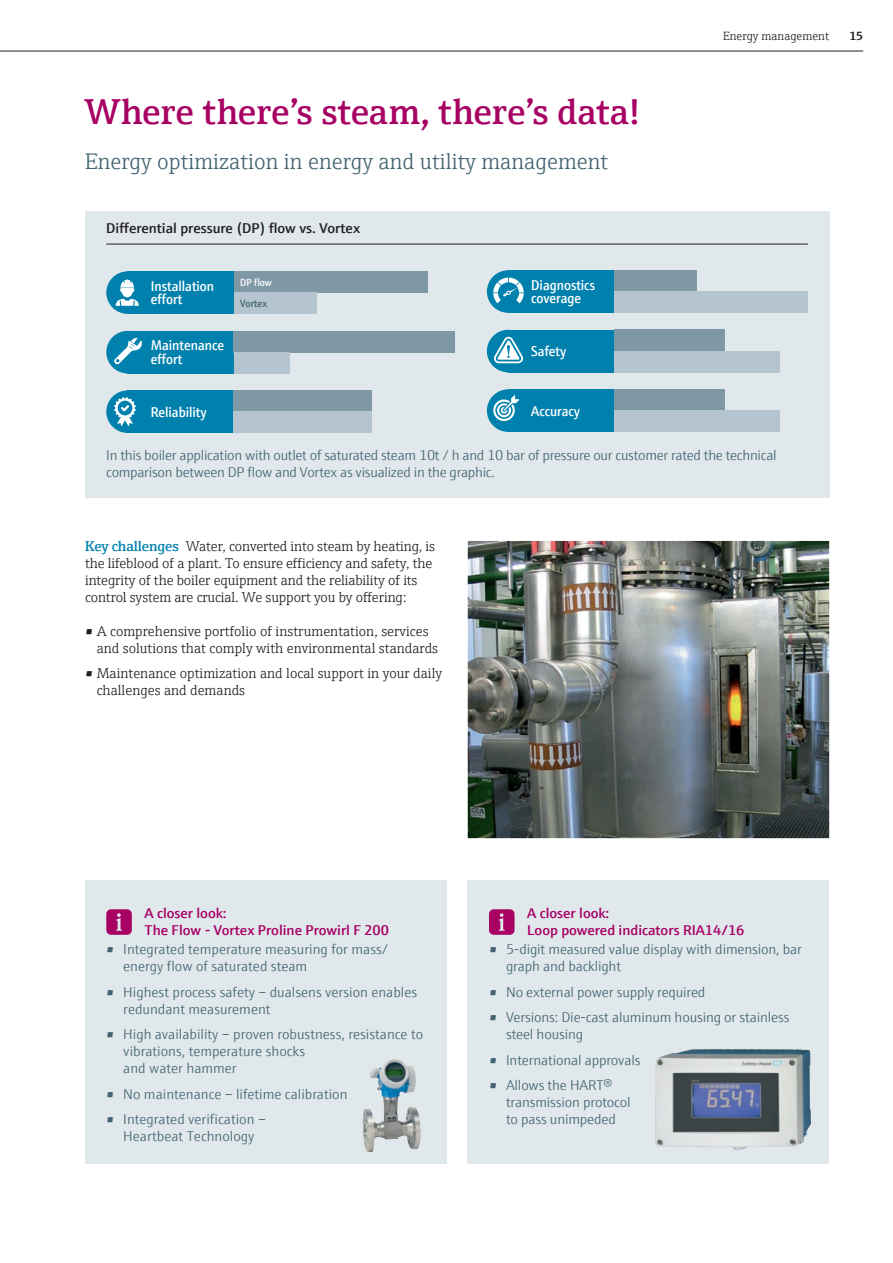
<style>
.page{position:relative;width:893px;height:1263px;background:#fff}
.page>*{position:absolute;margin:0;border:0;box-sizing:border-box;transform-origin:0 0}
.Inside_Headline{font:600 36px "E+H Serif";letter-spacing:.005em;color:#a70164}
.Subheadline{font:300 22.5px "E+H Serif";color:#446472}
.Infobox_Default{font:300 14.25px/17px "E+H Sans";letter-spacing:-.01em;color:#446472}
.Infobox_Default-2{font:300 14.25px/17px "E+H Serif";letter-spacing:-.005em;color:#231f20}
.Infobox_Default-3{font:600 14.25px/17px "E+H Sans";color:#a70164}
.Infobox_Default-4{font:600 14.25px/13.5px "E+H Sans";color:#fff;scale:.9 1}
.Subheadline-2{font:600 14.25px "E+H Sans";color:#231f20}
.Topline_Inside{font:300 12px "E+H Serif";color:#231f20}
.t1{font:700 12px "E+H Serif";color:#231f20}
.Infobox_Default-5{font:600 10.5px "E+H Sans";color:#fff;scale:.9 1}
.Infobox_Default-6{font:600 10.5px "E+H Sans";color:#446472;scale:.9 1}
.s1{font-weight:600;color:#0081ad}
</style>
<div class="page">
<hr style="left:0;top:51px;width:863px;height:1px;background:#231f20">
<div style="left:468px;top:881px;width:361px;height:283px;background:#e0e8ec"></div>
<div style="left:85px;top:881px;width:361px;height:283px;background:#e0e8ec"></div>
<img style="left:362px;top:1059px;width:32px;height:93px">
<img style="left:655px;top:1049px;width:156px;height:101px">
<div style="left:85px;top:211px;width:744px;height:287px;background:#e0e8ec"></div>
<hr style="left:106px;top:244px;width:702px;height:1px;background:#231f20">
<div style="left:106px;top:271px;width:43px;height:43px;background:#0081ad;border-radius:50%"></div>
<div style="left:106px;top:331px;width:43px;height:42px;background:#0081ad;border-radius:50%"></div>
<div style="left:106px;top:390px;width:43px;height:43px;background:#0081ad;border-radius:50%"></div>
<div style="left:487px;top:270px;width:42px;height:43px;background:#0081ad;border-radius:50%"></div>
<div style="left:487px;top:330px;width:42px;height:42px;background:#0081ad;border-radius:50%"></div>
<div style="left:487px;top:389px;width:42px;height:43px;background:#0081ad;border-radius:50%"></div>
<div style="left:128px;top:271px;width:106px;height:43px;background:#0081ad"></div>
<div style="left:128px;top:331px;width:106px;height:42px;background:#0081ad"></div>
<div style="left:128px;top:390px;width:106px;height:43px;background:#0081ad"></div>
<div style="left:508px;top:270px;width:106px;height:43px;background:#0081ad"></div>
<div style="left:508px;top:330px;width:106px;height:42px;background:#0081ad"></div>
<div style="left:508px;top:389px;width:106px;height:43px;background:#0081ad"></div>
<div style="left:234px;top:271px;width:193px;height:22px;background:#7f98a5"></div>
<div style="left:234px;top:331px;width:221px;height:21px;background:#7f98a5"></div>
<div style="left:234px;top:390px;width:138px;height:22px;background:#7f98a5"></div>
<div style="left:614px;top:270px;width:83px;height:22px;background:#7f98a5"></div>
<div style="left:614px;top:330px;width:111px;height:21px;background:#7f98a5"></div>
<div style="left:614px;top:389px;width:111px;height:22px;background:#7f98a5"></div>
<div style="left:234px;top:293px;width:83px;height:21px;background:#b5c5cf"></div>
<div style="left:234px;top:352px;width:55px;height:21px;background:#b5c5cf"></div>
<div style="left:234px;top:412px;width:138px;height:21px;background:#b5c5cf"></div>
<div style="left:614px;top:292px;width:194px;height:21px;background:#b5c5cf"></div>
<div style="left:614px;top:351px;width:166px;height:21px;background:#b5c5cf"></div>
<div style="left:614px;top:411px;width:166px;height:21px;background:#b5c5cf"></div>
<svg style="left:493px;top:395px;width:26px;height:26px"></svg>
<svg style="left:493px;top:278px;width:31px;height:25px"></svg>
<svg style="left:114px;top:397px;width:22px;height:29px"></svg>
<svg style="left:114px;top:338px;width:28px;height:27px"></svg>
<svg style="left:494px;top:337px;width:29px;height:26px"></svg>
<svg style="left:116px;top:279px;width:23px;height:27px"></svg>
<img style="left:468px;top:541px;width:361px;height:297px">
<svg style="left:106px;top:909px;width:26px;height:26px"></svg>
<svg style="left:489px;top:909px;width:25px;height:26px"></svg>
<p class="Inside_Headline" style="left:85px;top:84px;width:557px">Where there’s steam, there’s data!</p>
<p class="Subheadline" style="left:85px;top:145px;width:525px">Energy optimization in energy and utility management</p>
<p class="Subheadline-2" style="left:106px;top:218px;width:255px">Differential pressure (DP) flow vs. Vortex</p>
<p class="Infobox_Default-4" style="left:151px;top:278px;width:72px">Installation effort</p>
<p class="Infobox_Default-4" style="left:151px;top:338px;width:83px">Maintenance effort</p>
<p class="Infobox_Default-5" style="left:240px;top:274px;width:37px">DP flow</p>
<p class="Infobox_Default-6" style="left:240px;top:295px;width:32px">Vortex</p>
<p class="Infobox_Default-4" style="left:531px;top:277px;width:72px">Diagnostics coverage</p>
<p class="Infobox_Default-4" style="left:531px;top:343px;width:40px">Safety</p>
<p class="Infobox_Default-4" style="left:151px;top:404px;width:64px">Reliability</p>
<p class="Infobox_Default-4" style="left:531px;top:403px;width:56px">Accuracy</p>
<p class="Topline_Inside" style="left:723px;top:27px;width:108px">Energy management</p>
<p class="t1" style="left:849px;top:27px;width:15px">15</p>
<p class="Infobox_Default" style="left:106px;top:446px;width:672px">In this boiler application with outlet of saturated steam 10t / h and 10 bar of pressure our customer rated the technical comparison between DP flow and Vortex as visualized in the graphic.</p>
<p class="Infobox_Default-2" style="left:85px;top:536px;width:352px"><span class="s1">Key challenges</span> Water, converted into steam by heating, is the lifeblood of a plant. To ensure efficiency and safety, the integrity of the boiler equipment and the reliability of its control system are crucial. We support you by offering:</p>
<p class="Infobox_Default-2" style="left:97px;top:621px;width:343px;text-indent:-12px">• A comprehensive portfolio of instrumentation, services and solutions that comply with environmental standards</p>
<p class="Infobox_Default-2" style="left:97px;top:664px;width:347px;text-indent:-12px">• Maintenance optimization and local support in your daily challenges and demands</p>
<p class="Infobox_Default-3" style="left:145px;top:903px;width:246px">A closer look:<br>The Flow - Vortex Proline Prowirl F 200</p>
<p class="Infobox_Default" style="left:123px;top:940px;width:266px;text-indent:-17px">• Integrated temperature measuring for mass/ energy flow of saturated steam</p>
<p class="Infobox_Default" style="left:123px;top:982px;width:295px;text-indent:-17px">• Highest process safety – dualsens version enables redundant measurement</p>
<p class="Infobox_Default" style="left:123px;top:1025px;width:301px;text-indent:-17px">• High availability – proven robustness, resistance to vibrations, temperature shocks<br>and water hammer</p>
<p class="Infobox_Default" style="left:106px;top:1084px;width:243px">• No maintenance – lifetime calibration</p>
<p class="Infobox_Default" style="left:106px;top:1110px;width:161px;text-align:center">• Integrated verification –<br>Heartbeat Technology</p>
<p class="Infobox_Default-3" style="left:527px;top:903px;width:219px">A closer look:<br>Loop powered indicators RIA14/16</p>
<p class="Infobox_Default" style="left:506px;top:940px;width:298px;text-indent:-17px">• 5-digit measured value display with dimension, bar graph and backlight</p>
<p class="Infobox_Default" style="left:489px;top:982px;width:218px">• No external power supply required</p>
<p class="Infobox_Default" style="left:506px;top:1008px;width:285px;text-indent:-17px">• Versions: Die-cast aluminum housing or stainless steel housing</p>
<p class="Infobox_Default" style="left:489px;top:1050px;width:153px">• International approvals</p>
<p class="Infobox_Default" style="left:506px;top:1076px;width:126px;text-indent:-17px">• Allows the HART® transmission protocol to pass unimpeded</p>
</div>
